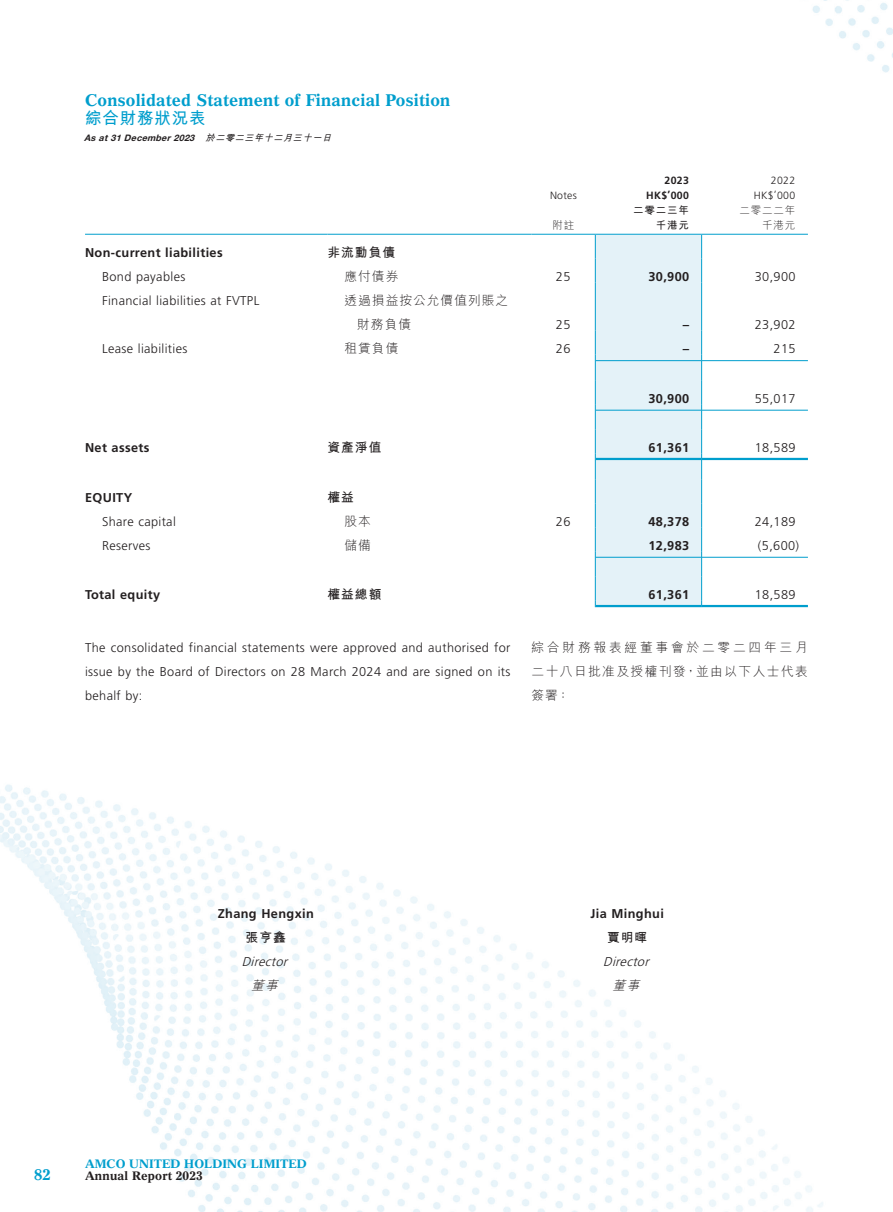
<style>
.page{position:relative;width:893px;height:1212px;background:#fff}
.page>*{position:absolute;margin:0;border:0;box-sizing:border-box;transform-origin:0 0}
.t1{font:700 16.5px "Gazette LT Std";letter-spacing:.005em;color:#009ecd}
.t2{font:700 16.5px "M Hei HK";letter-spacing:.055em;color:#009ecd}
.t3{font:700 15px "Gazette LT Std";color:#009ecd}
.t4{font:300 12.75px/24px "Frutiger LT Std";letter-spacing:.03em;color:#231f20;text-align:justify}
.t5{font:700 12.75px "Frutiger LT Std";letter-spacing:.03em;color:#231f20}
.t6{font:300 12.75px/24px "M Hei HK";letter-spacing:.11em;color:#231f20;text-align:justify}
.t7{font:700 12.75px "M Hei HK";letter-spacing:.08em;color:#231f20}
.t8{font:300 12.75px/24px "M Hei HK";letter-spacing:.08em;color:#231f20}
.t9{font:italic 300 12.75px "Frutiger LT Std";color:#231f20}
.t10{font:italic 300 12.75px "M Hei HK";color:#231f20}
.t11{font:700 12px "Gazette LT Std";letter-spacing:.005em;color:#009ecd}
.t12{font:700 12px "Gazette LT Std";letter-spacing:.005em;color:#231f20}
.t13{font:300 10.5px "Frutiger LT Std";letter-spacing:.03em;color:#231f20}
.t14{font:700 10.5px "Frutiger LT Std";letter-spacing:.03em;color:#231f20}
.t15{font:300 10.5px "M Hei HK";letter-spacing:.08em;color:#231f20}
.t16{font:700 10.5px "M Hei HK";letter-spacing:.08em;color:#231f20}
.t17{font:italic 700 9px "Helvetica Neue LT Std";color:#231f20}
.s1{font-family:"M Hei HK"}
</style>
<div class="page">
<img style="left:0;top:0;width:893px;height:1212px">
<div style="left:595px;top:235px;width:107px;height:372px;background:#e4f2f8"></div>
<hr style="left:85px;top:234px;width:242px;height:1px;background:#009ecd">
<hr style="left:327px;top:234px;width:204px;height:1px;background:#009ecd">
<hr style="left:531px;top:234px;width:64px;height:1px;background:#009ecd">
<hr style="left:595px;top:234px;width:107px;height:1px;background:#009ecd">
<hr style="left:702px;top:234px;width:106px;height:1px;background:#009ecd">
<hr style="left:596px;top:360px;width:105px;height:1px;background:#009ecd">
<hr style="left:702px;top:360px;width:106px;height:1px;background:#009ecd">
<hr style="left:596px;top:410px;width:105px;height:1px;background:#009ecd">
<hr style="left:702px;top:410px;width:106px;height:1px;background:#009ecd">
<hr style="left:596px;top:458px;width:105px;height:2px;background:#009ecd">
<hr style="left:702px;top:458px;width:106px;height:2px;background:#009ecd">
<hr style="left:596px;top:557px;width:105px;height:1px;background:#009ecd">
<hr style="left:702px;top:557px;width:106px;height:1px;background:#009ecd">
<hr style="left:596px;top:605px;width:105px;height:2px;background:#009ecd">
<hr style="left:702px;top:605px;width:106px;height:2px;background:#009ecd">
<p class="t1" style="left:85px;top:89px;width:367px">Consolidated Statement of Financial Position</p>
<p class="t2" style="left:85px;top:106px;width:122px">綜合財務狀況表</p>
<p class="t17" style="left:84px;top:132px;width:252px">As at31 December2023 <span class="s1">於二零二三年十二月三十一日</span></p>
<p class="t14" style="left:665px;top:174px;width:26px">2023</p>
<p class="t13" style="left:771px;top:174px;width:26px">2022</p>
<p class="t13" style="left:550px;top:189px;width:28px">Notes</p>
<p class="t14" style="left:646px;top:189px;width:44px">HK$’000</p>
<p class="t13" style="left:754px;top:189px;width:43px">HK$’000</p>
<p class="t16" style="left:633px;top:202px;width:57px">二零二三年</p>
<p class="t15" style="left:739px;top:205px;width:57px">二零二二年</p>
<p class="t15" style="left:552px;top:220px;width:23px">附註</p>
<p class="t16" style="left:656px;top:217px;width:35px">千港元</p>
<p class="t15" style="left:762px;top:220px;width:35px">千港元</p>
<p class="t5" style="left:85px;top:245px;width:139px">Non-current liabilities</p>
<p class="t7" style="left:327px;top:243px;width:69px">非流動負債</p>
<p class="t4" style="left:102px;top:265px;width:85px">Bond payables</p>
<p class="t6" style="left:344px;top:264px;width:55px">應付債券</p>
<p class="t4" style="left:556px;top:265px;width:16px">25</p>
<p class="t5" style="left:648px;top:269px;width:42px">30,900</p>
<p class="t4" style="left:755px;top:265px;width:42px">30,900</p>
<p class="t4" style="left:102px;top:289px;width:159px">Financial liabilities at FVTPL</p>
<p class="t8" style="left:357px;top:288px;width:153px;text-indent:-13px">透過損益按公允價值列賬之財務負債</p>
<p class="t4" style="left:556px;top:313px;width:16px">25</p>
<p class="t5" style="left:683px;top:317px;width:8px">–</p>
<p class="t4" style="left:755px;top:313px;width:42px">23,902</p>
<p class="t4" style="left:102px;top:337px;width:87px">Lease liabilities</p>
<p class="t6" style="left:344px;top:336px;width:55px">租賃負債</p>
<p class="t4" style="left:556px;top:337px;width:16px">26</p>
<p class="t5" style="left:683px;top:341px;width:8px">–</p>
<p class="t4" style="left:774px;top:337px;width:23px">215</p>
<p class="t5" style="left:648px;top:391px;width:42px">30,900</p>
<p class="t4" style="left:755px;top:386px;width:42px">55,017</p>
<p class="t5" style="left:85px;top:440px;width:66px">Net assets</p>
<p class="t7" style="left:327px;top:438px;width:55px">資產淨值</p>
<p class="t5" style="left:648px;top:440px;width:42px">61,361</p>
<p class="t4" style="left:755px;top:436px;width:42px">18,589</p>
<p class="t5" style="left:85px;top:490px;width:49px">EQUITY</p>
<p class="t7" style="left:327px;top:488px;width:28px">權益</p>
<p class="t4" style="left:102px;top:509px;width:75px">Share capital</p>
<p class="t6" style="left:344px;top:509px;width:28px">股本</p>
<p class="t4" style="left:556px;top:509px;width:16px">26</p>
<p class="t5" style="left:648px;top:514px;width:42px">48,378</p>
<p class="t4" style="left:755px;top:509px;width:42px">24,189</p>
<p class="t4" style="left:102px;top:533px;width:50px">Reserves</p>
<p class="t6" style="left:344px;top:533px;width:28px">儲備</p>
<p class="t5" style="left:648px;top:538px;width:42px">12,983</p>
<p class="t4" style="left:758px;top:533px;width:43px">(5,600)</p>
<p class="t5" style="left:85px;top:587px;width:77px">Total equity</p>
<p class="t7" style="left:327px;top:585px;width:55px">權益總額</p>
<p class="t5" style="left:648px;top:587px;width:42px">61,361</p>
<p class="t4" style="left:755px;top:583px;width:42px">18,589</p>
<p class="t4" style="left:85px;top:635px;width:427px">The consolidated financial statements were approved and authorised for issue by the Board of Directors on 28 March 2024 and are signed on its behalf by:</p>
<p class="t6" style="left:531px;top:635px;width:278px">綜合財務報表經董事會於二零二四年三月二十八日批准及授權刊發，並由以下人士代表簽署：</p>
<p class="t5" style="left:218px;top:906px;width:98px">Zhang Hengxin</p>
<p class="t5" style="left:591px;top:906px;width:75px">Jia Minghui</p>
<p class="t7" style="left:246px;top:928px;width:42px">張亨鑫</p>
<p class="t7" style="left:607px;top:928px;width:42px">賈明暉</p>
<p class="t9" style="left:242px;top:954px;width:51px">Director</p>
<p class="t9" style="left:603px;top:954px;width:51px">Director</p>
<p class="t10" style="left:251px;top:978px;width:31px">董事</p>
<p class="t10" style="left:613px;top:978px;width:31px">董事</p>
<p class="t11" style="left:85px;top:1156px;width:223px">AMCO UNITED HOLDING LIMITED</p>
<p class="t3" style="left:34px;top:1165px;width:18px">82</p>
<p class="t12" style="left:85px;top:1168px;width:119px">Annual Report 2023</p>
</div>
